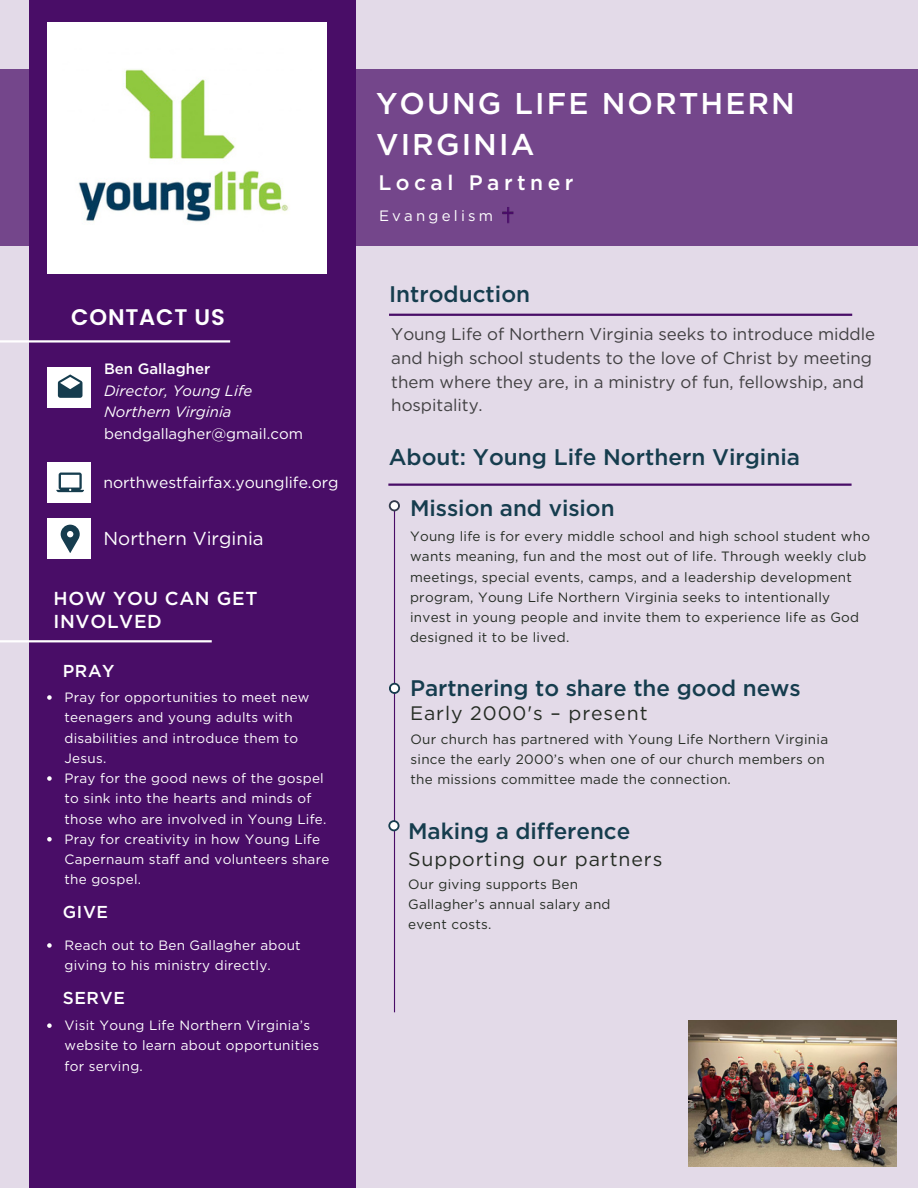
<style>
.page{position:relative;width:918px;height:1188px;background:#e3dae8}
.page>*{position:absolute;margin:0;border:0;box-sizing:border-box;transform-origin:0 0}
.t1{font:500 30px/41.7px "Gotham";letter-spacing:.07em;color:#fff}
.t2{font:500 22.65px "Gotham";color:#163d4e}
.t3{font:500 22.5px "Gotham";letter-spacing:-.005em;color:#163d4e}
.t4{font:600 22.5px "Poppins";letter-spacing:.035em;color:#fff}
.t5{font:500 21px "Gotham";letter-spacing:.215em;color:#fff}
.t6{font:19.5px "Gotham";letter-spacing:.045em;color:#252c24}
.t7{font:500 18.75px/22.5px "Gotham";letter-spacing:.035em;color:#fff}
.t8{font:18.75px "Gotham";color:#fff}
.t9{font:500 17.25px "Gotham";letter-spacing:.035em;color:#fff}
.t10{font:16.95px/23.7px "Gotham";letter-spacing:-.005em;color:#414042}
.t11{font:15.75px "Gotham";color:#fff}
.t12{font:italic 15px/21.3px "Gotham";color:#fff}
.t13{font:15px "Gotham";color:#fff}
.t14{font:500 15px "Gotham";color:#fff}
.t15{font:15px "Gotham";letter-spacing:.215em;color:#fff}
.t16{font:13.5px/20.2px "Gotham";letter-spacing:.02em;color:#252c24}
.t17{font:13.5px/20.2px "Gotham";letter-spacing:.02em;color:#fff}
</style>
<div class="page">
<div style="left:29px;top:0;width:327px;height:1188px;background:#490d67"></div>
<svg style="left:0;top:70px;width:918px;height:176px;background:#714288"></svg>
<hr style="left:388px;top:484px;width:464px;height:2px;background:#490d67">
<hr style="left:394px;top:506px;width:1px;height:506px;background:#490d67">
<svg style="left:389px;top:500px;width:11px;height:11px"></svg>
<div style="left:391px;top:502px;width:7px;height:8px;background:#fff;border-radius:50%"></div>
<div style="left:47px;top:22px;width:279px;height:251px;background:#fff"></div>
<img style="left:63px;top:36px;width:248px;height:219px">
<hr style="left:0;top:340px;width:230px;height:3px;background:#fff">
<div style="left:47px;top:519px;width:43px;height:40px;background:#fff"></div>
<svg style="left:61px;top:525px;width:19px;height:28px"></svg>
<div style="left:47px;top:368px;width:43px;height:40px;background:#fff"></div>
<svg style="left:58px;top:374px;width:25px;height:24px"></svg>
<div style="left:47px;top:463px;width:43px;height:40px;background:#fff"></div>
<svg style="left:56px;top:473px;width:28px;height:19px"></svg>
<hr style="left:389px;top:314px;width:463px;height:2px;background:#490d67">
<svg style="left:388px;top:820px;width:12px;height:11px"></svg>
<div style="left:390px;top:822px;width:8px;height:7px;background:#fff;border-radius:50%"></div>
<svg style="left:389px;top:683px;width:11px;height:11px"></svg>
<div style="left:391px;top:685px;width:7px;height:7px;background:#fff;border-radius:50%"></div>
<img style="left:688px;top:1021px;width:208px;height:145px">
<hr style="left:0;top:640px;width:212px;height:2px;background:#fff">
<svg style="left:47px;top:1023px;width:5px;height:5px"></svg>
<svg style="left:47px;top:695px;width:5px;height:5px"></svg>
<svg style="left:47px;top:776px;width:5px;height:5px"></svg>
<svg style="left:47px;top:837px;width:5px;height:5px"></svg>
<svg style="left:47px;top:943px;width:5px;height:5px"></svg>
<img style="left:497px;top:204px;width:21px;height:21px">
<h3 class="t4" style="left:71px;top:304px;width:155px">CONTACT US</h3>
<p class="t14" style="left:104px;top:359px;width:108px">Ben Gallagher</p>
<p class="t12" style="left:104px;top:380px;width:150px">Director, Young Life<br>Northern Virginia</p>
<p class="t13" style="left:104px;top:424px;width:200px">bendgallagher@gmail.com</p>
<p class="t11" style="left:104px;top:472px;width:237px">northwestfairfax.younglife.org</p>
<h3 class="t8" style="left:104px;top:527px;width:162px">Northern Virginia</h3>
<h3 class="t7" style="left:54px;top:587px;width:205px">HOW YOU CAN GET<br>INVOLVED</h3>
<p class="t9" style="left:63px;top:660px;width:53px">PRAY</p>
<p class="t17" style="left:64px;top:687px;width:266px">Pray for opportunities to meet new teenagers and young adults with disabilities and introduce them to<br>Jesus.<br>Pray for the good news of the gospel to sink into the hearts and minds of those who are involved in Young Life.<br>Pray for creativity in how Young Life<br>Capernaum staff and volunteers share the gospel.</p>
<p class="t9" style="left:63px;top:901px;width:47px">GIVE</p>
<p class="t17" style="left:64px;top:935px;width:238px">Reach out to Ben Gallagher about giving to his ministry directly.</p>
<p class="t9" style="left:63px;top:987px;width:64px">SERVE</p>
<p class="t17" style="left:64px;top:1015px;width:256px">Visit Young Life Northern Virginia’s website to learn about opportunities for serving.</p>
<h1 class="t1" style="left:376px;top:82px;width:420px">YOUNG LIFE NORTHERN<br>VIRGINIA</h1>
<h3 class="t5" style="left:378px;top:169px;width:197px">Local Partner</h3>
<p class="t15" style="left:379px;top:207px;width:116px">Evangelism</p>
<h2 class="t2" style="left:389px;top:279px;width:143px">Introduction</h2>
<p class="t10" style="left:391px;top:322px;width:485px">Young Life of Northern Virginia seeks to introduce middle and high school students to the love of Christ by meeting them where they are, in a ministry of fun, fellowship, and hospitality.</p>
<h2 class="t2" style="left:389px;top:442px;width:413px">About: Young Life Northern Virginia</h2>
<h3 class="t3" style="left:410px;top:493px;width:206px">Mission and vision</h3>
<p class="t16" style="left:410px;top:526px;width:462px">Young life is for every middle school and high school student who wants meaning, fun and the most out of life. Through weekly club meetings, special events, camps, and a leadership development program, Young Life Northern Virginia seeks to intentionally invest in young people and invite them to experience life as God designed it to be lived.</p>
<h3 class="t3" style="left:410px;top:674px;width:392px">Partnering to share the good news</h3>
<h3 class="t6" style="left:410px;top:701px;width:239px">Early 2000's – present</h3>
<p class="t16" style="left:411px;top:729px;width:419px">Our church has partnered with Young Life Northern Virginia since the early 2000’s when one of our church members on the missions committee made the connection.</p>
<h3 class="t3" style="left:408px;top:816px;width:224px">Making a difference</h3>
<h3 class="t6" style="left:408px;top:846px;width:256px">Supporting our partners</h3>
<p class="t16" style="left:408px;top:874px;width:204px">Our giving supports Ben<br>Gallagher’s annual salary and event costs.</p>
</div>
